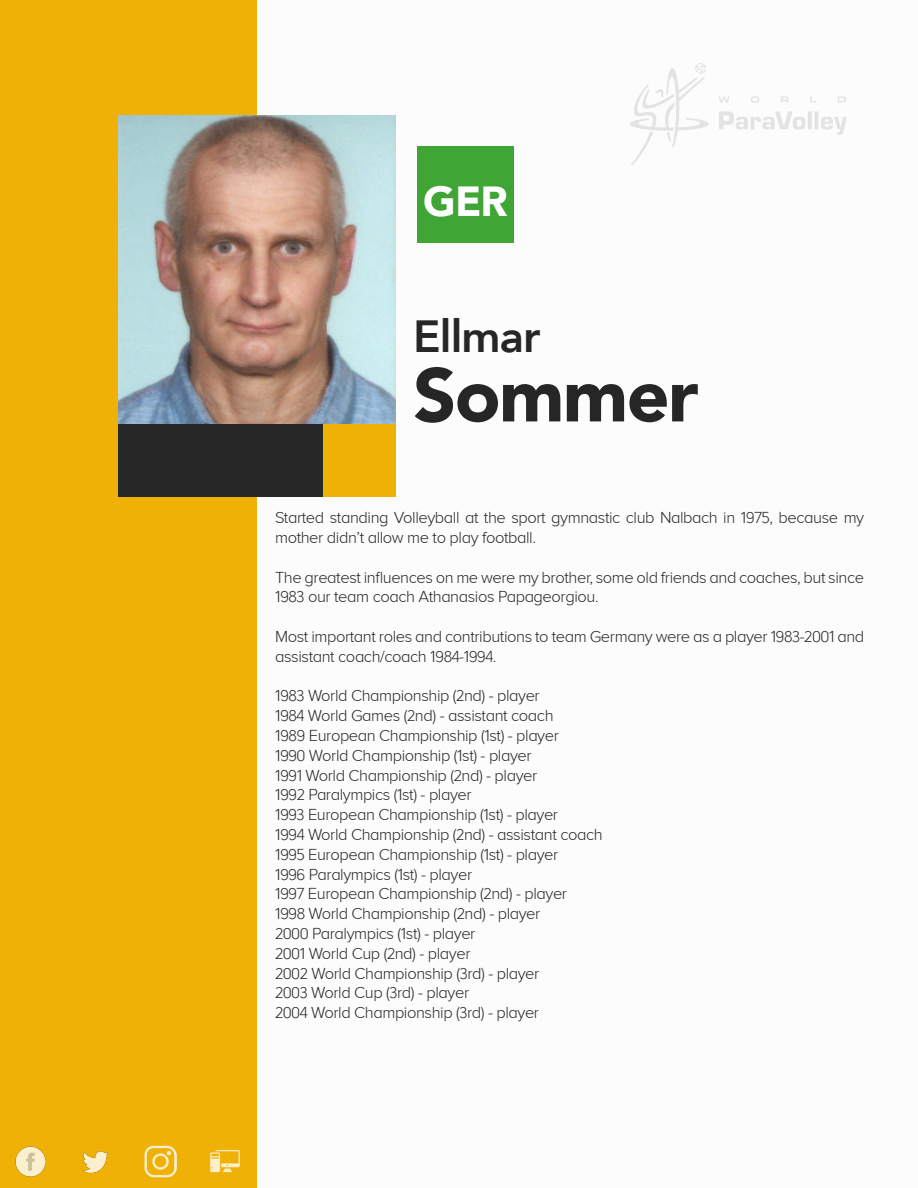
<style>
.page{position:relative;width:918px;height:1188px;background:#fff}
.page>*{position:absolute;margin:0;border:0;box-sizing:border-box;transform-origin:0 0}
.t1{font:900 75px "Avenir";letter-spacing:-.02em;color:#252625}
.t2{font:800 45px "Avenir";letter-spacing:-.02em;color:#252625}
.t3{font:900 42px "Avenir";color:#fff}
.t4{font:300 16.5px/19.8px "Proxima Nova";letter-spacing:-.025em;color:#252625}
</style>
<div class="page">
<div style="left:0;top:0;width:257px;height:1188px;background:#efb105"></div>
<div style="left:417px;top:147px;width:97px;height:96px;background:#3fa535"></div>
<div style="left:323px;top:424px;width:73px;height:72px;background:#efb105"></div>
<div style="left:119px;top:424px;width:204px;height:72px;background:#272727"></div>
<img style="left:15px;top:1146px;width:31px;height:31px">
<img style="left:83px;top:1151px;width:25px;height:23px">
<img style="left:144px;top:1145px;width:32px;height:33px">
<img style="left:210px;top:1150px;width:30px;height:23px">
<img style="left:630px;top:63px;width:217px;height:102px">
<img style="left:119px;top:116px;width:277px;height:308px">
<h3 class="t3" style="left:423px;top:165px;width:86px">GER</h3>
<h2 class="t2" style="left:413px;top:302px;width:129px">Ellmar</h2>
<h1 class="t1" style="left:413px;top:331px;width:287px">Sommer</h1>
<p class="t4" style="left:275px;top:508px;width:591px">Started standing Volleyball at the sport gymnastic club Nalbach in 1975, because my mother didn’t allow me to play football.</p>
<p class="t4" style="left:275px;top:567px;width:591px">The greatest influences on me were my brother, some old friends and coaches, but since<br>1983 our team coach Athanasios Papageorgiou.</p>
<p class="t4" style="left:275px;top:627px;width:591px">Most important roles and contributions to team Germany were as a player 1983-2001 and assistant coach/coach 1984-1994.</p>
<p class="t4" style="left:275px;top:686px;width:329px">1983 World Championship (2nd) - player<br>1984 World Games (2nd) - assistant coach<br>1989 European Championship (1st) - player<br>1990 World Championship (1st) - player<br>1991 World Championship (2nd) - player<br>1992 Paralympics (1st) - player<br>1993 European Championship (1st) - player<br>1994 World Championship (2nd) - assistant coach 1995 European Championship (1st) - player<br>1996 Paralympics (1st) - player<br>1997 European Championship (2nd) - player<br>1998 World Championship (2nd) - player<br>2000 Paralympics (1st) - player<br>2001 World Cup (2nd) - player<br>2002 World Championship (3rd) - player<br>2003 World Cup (3rd) - player<br>2004 World Championship (3rd) - player</p>
</div>
